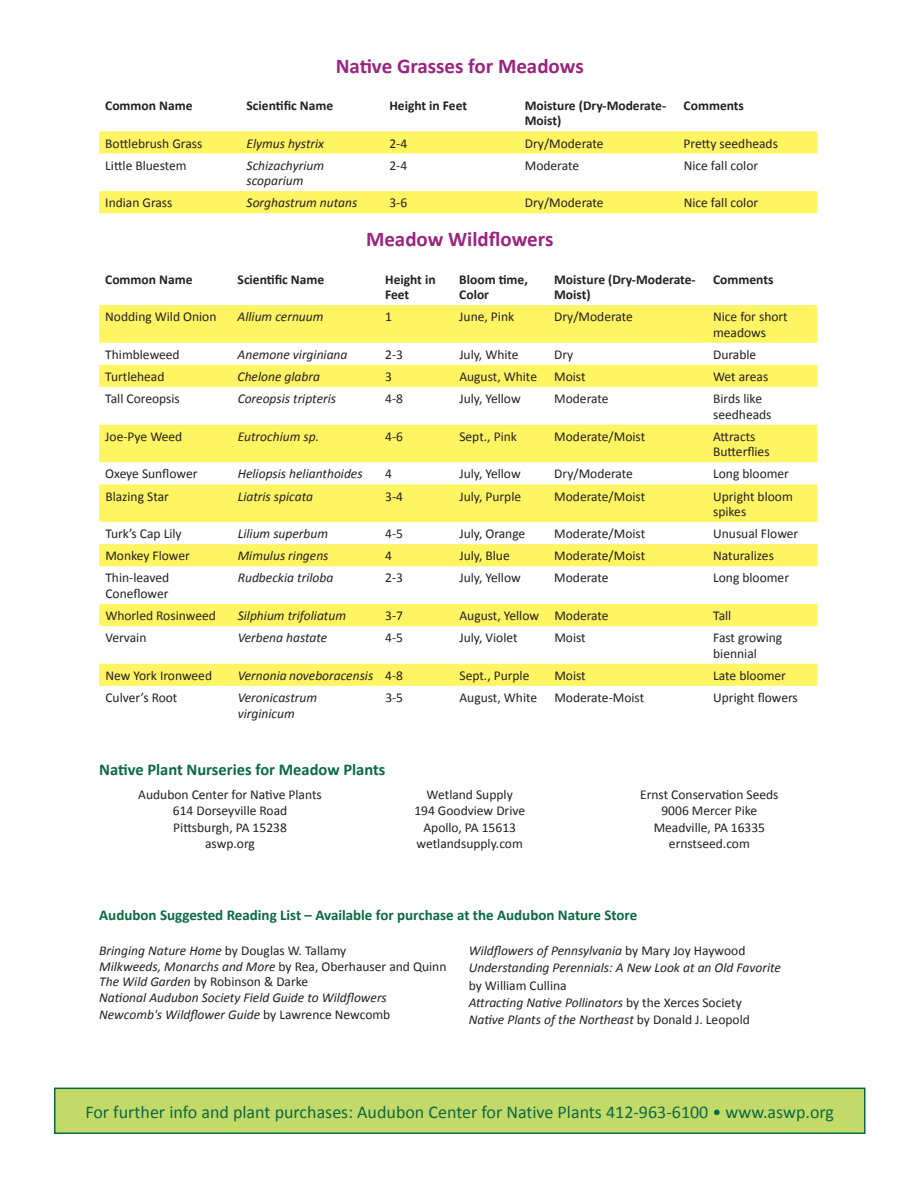
<style>
.page{position:relative;width:918px;height:1188px;background:#fff}
.page>*{position:absolute;margin:0;border:0;box-sizing:border-box;transform-origin:0 0}
.t1{font:700 21px "Calibri";color:#9b237e}
.t2{font:18px "Calibri";color:#0a6943}
.t3{font:700 16.5px "Calibri";color:#0a6943}
.t4{font:700 15px "Calibri";color:#0a6943}
.t5{font:13.5px/16.2px "Calibri";color:#231f20}
.t6{font:italic 13.5px/15.6px "Calibri";color:#231f20}
.t7{font:700 13.5px/15.5px "Calibri";color:#231f20}
.s1{font-style:normal}
</style>
<div class="page">
<div style="left:55px;top:1088px;width:810px;height:45px;background:#c3da69"></div>
<div style="left:54px;top:1088px;width:812px;height:46px;border:2px solid #0a6943"></div>
<svg style="left:99px;top:131px;width:718px;height:82px;fill:#fff461"></svg>
<svg style="left:99px;top:305px;width:718px;height:381px;fill:#fff461"></svg>
<h1 class="t1" style="left:336px;top:52px;width:250px">Native Grasses for Meadows</h1>
<p class="t7" style="left:105px;top:98px;width:89px">Common Name</p>
<p class="t7" style="left:247px;top:98px;width:88px">Scientific Name</p>
<p class="t7" style="left:389px;top:98px;width:79px">Height in Feet</p>
<p class="t7" style="left:525px;top:98px;width:143px">Moisture (Dry-Moderate-<br>Moist)</p>
<p class="t7" style="left:684px;top:98px;width:62px">Comments</p>
<p class="t5" style="left:105px;top:135px;width:99px">Bottlebrush Grass</p>
<p class="t6" style="left:247px;top:135px;width:79px">Elymus hystrix</p>
<p class="t5" style="left:389px;top:135px;width:19px">2-4</p>
<p class="t5" style="left:525px;top:135px;width:80px">Dry/Moderate</p>
<p class="t5" style="left:684px;top:135px;width:96px">Pretty seedheads</p>
<p class="t5" style="left:105px;top:157px;width:83px">Little Bluestem</p>
<p class="t6" style="left:247px;top:157px;width:79px">Schizachyrium scoparium</p>
<p class="t5" style="left:389px;top:157px;width:19px">2-4</p>
<p class="t5" style="left:525px;top:157px;width:56px">Moderate</p>
<p class="t5" style="left:684px;top:157px;width:76px">Nice fall color</p>
<p class="t5" style="left:105px;top:195px;width:69px">Indian Grass</p>
<p class="t6" style="left:247px;top:195px;width:112px">Sorghastrum nutans</p>
<p class="t5" style="left:389px;top:195px;width:19px">3-6</p>
<p class="t5" style="left:525px;top:195px;width:80px">Dry/Moderate</p>
<p class="t5" style="left:684px;top:195px;width:76px">Nice fall color</p>
<h1 class="t1" style="left:366px;top:226px;width:189px">Meadow Wildflowers</h1>
<p class="t7" style="left:105px;top:271px;width:89px">Common Name</p>
<p class="t7" style="left:238px;top:271px;width:88px">Scientific Name</p>
<p class="t7" style="left:385px;top:271px;width:52px">Height in<br>Feet</p>
<p class="t7" style="left:459px;top:271px;width:70px">Bloom time,<br>Color</p>
<p class="t7" style="left:554px;top:271px;width:143px">Moisture (Dry-Moderate-<br>Moist)</p>
<p class="t7" style="left:713px;top:271px;width:62px">Comments</p>
<p class="t5" style="left:105px;top:309px;width:113px">Nodding Wild Onion</p>
<p class="t6" style="left:238px;top:308px;width:87px">Allium cernuum</p>
<p class="t5" style="left:385px;top:309px;width:8px">1</p>
<p class="t5" style="left:459px;top:309px;width:56px">June, Pink</p>
<p class="t5" style="left:554px;top:309px;width:80px">Dry/Moderate</p>
<p class="t5" style="left:713px;top:309px;width:76px;line-height:15.5px">Nice for short meadows</p>
<p class="t5" style="left:105px;top:346px;width:76px">Thimbleweed</p>
<p class="t6" style="left:238px;top:346px;width:111px">Anemone virginiana</p>
<p class="t5" style="left:385px;top:346px;width:19px">2-3</p>
<p class="t5" style="left:459px;top:346px;width:61px">July, White</p>
<p class="t5" style="left:554px;top:346px;width:21px">Dry</p>
<p class="t5" style="left:713px;top:346px;width:45px">Durable</p>
<p class="t5" style="left:105px;top:368px;width:61px">Turtlehead</p>
<p class="t6" style="left:238px;top:368px;width:84px">Chelone glabra</p>
<p class="t5" style="left:385px;top:368px;width:8px">3</p>
<p class="t5" style="left:459px;top:368px;width:79px">August, White</p>
<p class="t5" style="left:554px;top:368px;width:33px">Moist</p>
<p class="t5" style="left:713px;top:368px;width:57px">Wet areas</p>
<p class="t5" style="left:105px;top:391px;width:76px">Tall Coreopsis</p>
<p class="t6" style="left:238px;top:390px;width:100px">Coreopsis tripteris</p>
<p class="t5" style="left:385px;top:391px;width:19px">4-8</p>
<p class="t5" style="left:459px;top:391px;width:63px">July, Yellow</p>
<p class="t5" style="left:554px;top:391px;width:56px">Moderate</p>
<p class="t5" style="left:713px;top:391px;width:60px;line-height:15.6px">Birds like seedheads</p>
<p class="t5" style="left:105px;top:428px;width:79px">Joe-Pye Weed</p>
<p class="t6" style="left:238px;top:428px;width:83px">Eutrochium sp.</p>
<p class="t5" style="left:385px;top:428px;width:19px">4-6</p>
<p class="t5" style="left:459px;top:428px;width:59px">Sept., Pink</p>
<p class="t5" style="left:554px;top:428px;width:92px">Moderate/Moist</p>
<p class="t5" style="left:713px;top:429px;width:58px;line-height:15.6px">Attracts<br>Butterflies</p>
<p class="t5" style="left:105px;top:466px;width:94px">Oxeye Sunflower</p>
<p class="t6" style="left:238px;top:466px;width:126px">Heliopsis helianthoides</p>
<p class="t5" style="left:385px;top:466px;width:8px">4</p>
<p class="t5" style="left:459px;top:466px;width:63px">July, Yellow</p>
<p class="t5" style="left:554px;top:466px;width:80px">Dry/Moderate</p>
<p class="t5" style="left:713px;top:466px;width:77px">Long bloomer</p>
<p class="t5" style="left:105px;top:488px;width:65px">Blazing Star</p>
<p class="t6" style="left:238px;top:488px;width:77px">Liatris spicata</p>
<p class="t5" style="left:385px;top:488px;width:19px">3-4</p>
<p class="t5" style="left:459px;top:488px;width:63px">July, Purple</p>
<p class="t5" style="left:554px;top:488px;width:92px">Moderate/Moist</p>
<p class="t5" style="left:713px;top:488px;width:81px;line-height:15.6px">Upright bloom spikes</p>
<p class="t5" style="left:105px;top:526px;width:78px">Turk’s Cap Lily</p>
<p class="t6" style="left:238px;top:525px;width:92px">Lilium superbum</p>
<p class="t5" style="left:385px;top:526px;width:19px">4-5</p>
<p class="t5" style="left:459px;top:526px;width:67px">July, Orange</p>
<p class="t5" style="left:554px;top:526px;width:92px">Moderate/Moist</p>
<p class="t5" style="left:713px;top:526px;width:87px">Unusual Flower</p>
<p class="t5" style="left:105px;top:548px;width:86px">Monkey Flower</p>
<p class="t6" style="left:238px;top:548px;width:92px">Mimulus ringens</p>
<p class="t5" style="left:385px;top:548px;width:8px">4</p>
<p class="t5" style="left:459px;top:548px;width:52px">July, Blue</p>
<p class="t5" style="left:554px;top:548px;width:92px">Moderate/Moist</p>
<p class="t5" style="left:713px;top:548px;width:62px">Naturalizes</p>
<p class="t5" style="left:105px;top:570px;width:65px;line-height:15.5px">Thin-leaved<br>Coneflower</p>
<p class="t6" style="left:238px;top:570px;width:97px">Rudbeckia triloba</p>
<p class="t5" style="left:385px;top:570px;width:19px">2-3</p>
<p class="t5" style="left:459px;top:570px;width:63px">July, Yellow</p>
<p class="t5" style="left:554px;top:570px;width:56px">Moderate</p>
<p class="t5" style="left:713px;top:570px;width:77px">Long bloomer</p>
<p class="t5" style="left:105px;top:608px;width:112px">Whorled Rosinweed</p>
<p class="t6" style="left:238px;top:607px;width:110px">Silphium trifoliatum</p>
<p class="t5" style="left:385px;top:608px;width:19px">3-7</p>
<p class="t5" style="left:459px;top:608px;width:151px">August, Yellow Moderate</p>
<p class="t5" style="left:713px;top:608px;width:20px">Tall</p>
<p class="t5" style="left:105px;top:630px;width:43px">Vervain</p>
<p class="t6" style="left:238px;top:629px;width:91px">Verbena hastate</p>
<p class="t5" style="left:385px;top:630px;width:19px">4-5</p>
<p class="t5" style="left:459px;top:630px;width:60px">July, Violet</p>
<p class="t5" style="left:554px;top:630px;width:33px">Moist</p>
<p class="t5" style="left:713px;top:630px;width:71px;line-height:15.5px">Fast growing biennial</p>
<p class="t5" style="left:105px;top:667px;width:108px">New York Ironweed</p>
<p class="t6" style="left:238px;top:667px;width:167px">Vernonia noveboracensis <span class="s1">4-8</span></p>
<p class="t5" style="left:459px;top:667px;width:71px">Sept., Purple</p>
<p class="t5" style="left:554px;top:667px;width:33px">Moist</p>
<p class="t5" style="left:713px;top:667px;width:74px">Late bloomer</p>
<p class="t5" style="left:105px;top:689px;width:74px">Culver’s Root</p>
<p class="t6" style="left:238px;top:689px;width:81px">Veronicastrum virginicum</p>
<p class="t5" style="left:385px;top:689px;width:19px">3-5</p>
<p class="t5" style="left:460px;top:689px;width:79px">August, White</p>
<p class="t5" style="left:554px;top:689px;width:91px">Moderate-Moist</p>
<p class="t5" style="left:713px;top:689px;width:86px">Upright flowers</p>
<p class="t3" style="left:99px;top:759px;width:288px">Native Plant Nurseries for Meadow Plants</p>
<p class="t5" style="left:138px;top:787px;width:185px;text-align:center">Audubon Center for Native Plants<br>614 Dorseyville Road<br>Pittsburgh, PA 15238<br>aswp.org</p>
<p class="t5" style="left:414px;top:787px;width:112px;text-align:center">Wetland Supply<br>194 Goodview Drive<br>Apollo, PA 15613 wetlandsupply.com</p>
<p class="t5" style="left:640px;top:787px;width:140px;text-align:center">Ernst Conservation Seeds<br>9006 Mercer Pike<br>Meadville, PA 16335 ernstseed.com</p>
<p class="t4" style="left:99px;top:905px;width:540px">Audubon Suggested Reading List – Available for purchase at the Audubon Nature Store</p>
<p class="t6" style="left:99px;top:942px;width:349px">Bringing Nature Home <span class="s1">by Douglas W. Tallamy<br></span>Milkweeds, Monarchs and More <span class="s1">by Rea, Oberhauser and Quinn </span>The Wild Garden <span class="s1">by Robinson &amp; Darke<br></span>National Audubon Society Field Guide to Wildflowers</p>
<p class="t6" style="left:99px;top:1006px;width:293px">Newcomb's Wildflower Guide <span class="s1">by Lawrence Newcomb</span></p>
<p class="t6" style="left:469px;top:942px;width:314px;line-height:17.2px">Wildflowers of Pennsylvania <span class="s1">by Mary Joy Haywood<br></span>Understanding Perennials: A New Look at an Old Favorite</p>
<p class="t6" style="left:469px;top:976px;width:283px;line-height:17.2px"><span class="s1">by William Cullina<br></span>Attracting Native Pollinators <span class="s1">by the Xerces Society<br></span>Native Plants of the Northeast <span class="s1">by Donald J. Leopold</span></p>
<h2 class="t2" style="left:85px;top:1100px;width:750px">For further info and plant purchases: Audubon Center for Native Plants 412-963-6100 • www.aswp.org</h2>
</div>
